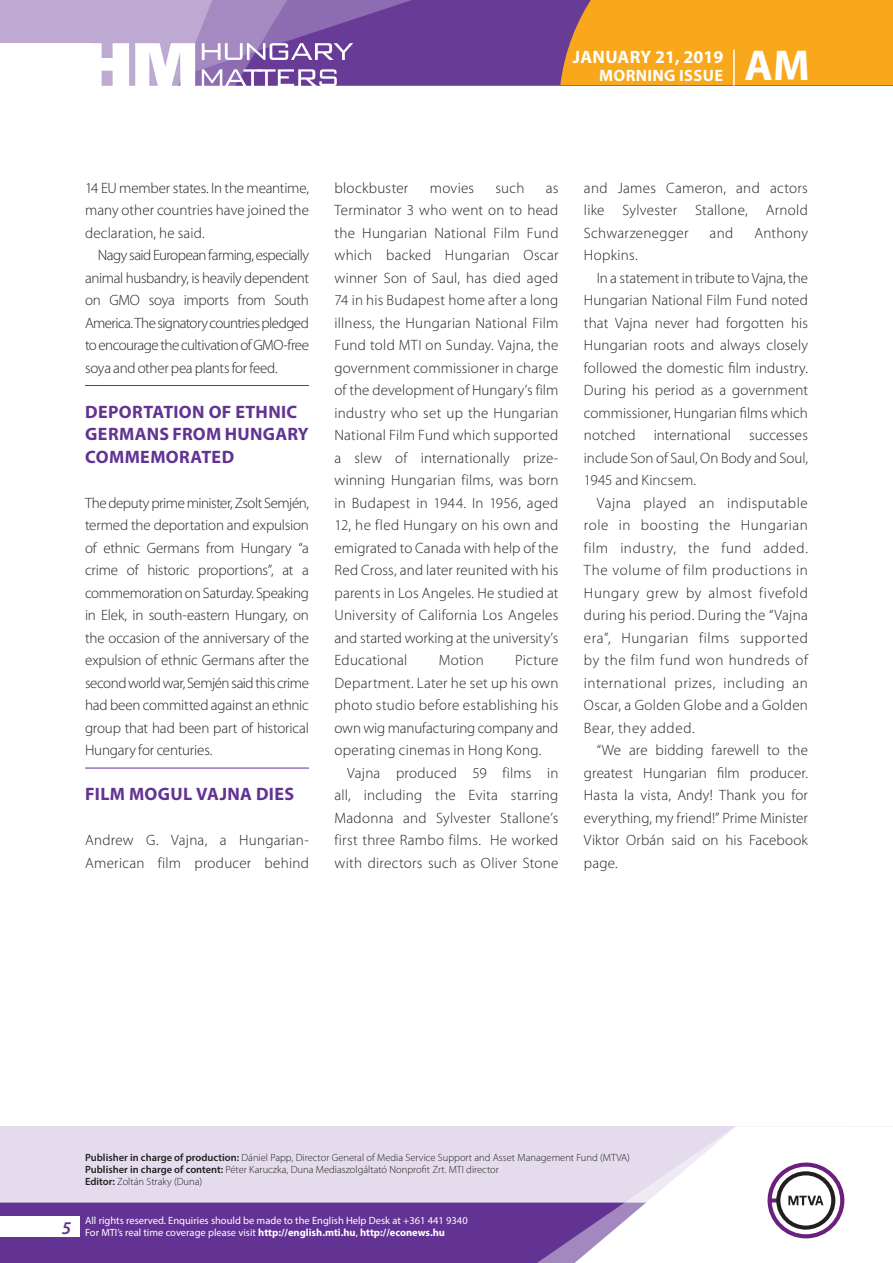
<style>
.page{position:relative;width:893px;height:1263px;background:#fff}
.page>*{position:absolute;margin:0;border:0;box-sizing:border-box;transform-origin:0 0}
.t1{font:700 43.35px "Myriad Pro";color:#fff}
.t2{font:700 18px/22.5px "Myriad Pro";letter-spacing:.02em;color:#623393}
.t3{font:700 18px "Myriad Pro";color:#fff}
.t4{font:700 16.5px "Myriad Pro";color:#fff}
.t5{font:300 15px/22.5px "Myriad Pro";letter-spacing:.01em;color:#231f20;text-align:justify}
.t6{font:300 15px "Myriad Pro";letter-spacing:.035em;color:#231f20}
.t7{font:300 15px "Myriad Pro";letter-spacing:.04em;color:#231f20}
.t8{font:300 15px "Myriad Pro";letter-spacing:-.01em;color:#231f20}
.t9{font:300 15px "Myriad Pro";letter-spacing:.045em;color:#231f20}
.t10{font:300 10.5px/12px "Myriad Pro";color:#231f20}
.t11{font:10.5px/12px "Myriad Pro";color:#fff}
.s1{font-weight:600}
.s2{font-weight:700}
</style>
<div class="page">
<div style="left:0;top:1126px;width:893px;height:137px;background:#e4dcec"></div>
<div style="left:0;top:1202px;width:506px;height:61px;background:#623393"></div>
<svg style="left:506px;top:1202px;width:69px;height:61px;fill:#623393"></svg>
<svg style="left:575px;top:1126px;width:318px;height:137px"></svg>
<div style="left:0;top:1216px;width:79px;height:20px;background:#fff"></div>
<div style="left:0;top:0;width:893px;height:85px;background:#683b97"></div>
<div style="left:560px;top:0;width:333px;height:85px;background:#f9a71b"></div>
<hr style="left:733px;top:49px;width:2px;height:37px;background:#fff">
<svg style="left:0;top:0;width:479px;height:86px"></svg>
<hr style="left:85px;top:385px;width:224px;height:1px;background:#623393">
<hr style="left:85px;top:768px;width:224px;height:1px;background:#623393">
<p class="t3" style="left:573px;top:45px;width:21px">JANUARY</p>
<p class="t3" style="left:655px;top:45px;width:70px">21, 2019</p>
<p class="t4" style="left:599px;top:65px;width:12px">MORNING</p>
<p class="t4" style="left:679px;top:65px;width:10px">ISSUE</p>
<h1 class="t1" style="left:745px;top:37px;width:67px">AM</h1>
<p class="t5" style="left:85px;top:176px;width:225px">14 EU member states. In the meantime, many other countries have joined the declaration, he said.</p>
<p class="t5" style="left:85px;top:244px;width:225px;text-indent:13px">Nagy said European farming, especially animal husbandry, is heavily dependent on GMO soya imports from South America. The signatory countries pledged to encourage the cultivation of GMO-free soya and other pea plants for feed.</p>
<p class="t2" style="left:85px;top:400px;width:225px">DEPORTATION OF ETHNIC<br>GERMANS FROM HUNGARY<br>COMMEMORATED</p>
<p class="t5" style="left:85px;top:491px;width:225px">The deputy prime minister, Zsolt Semjén, termed the deportation and expulsion of ethnic Germans from Hungary “a crime of historic proportions”, at a commemoration on Saturday. Speaking in Elek, in south-eastern Hungary, on the occasion of the anniversary of the expulsion of ethnic Germans after the second world war, Semjén said this crime had been committed against an ethnic group that had been part of historical Hungary for centuries.</p>
<p class="t2" style="left:85px;top:782px;width:210px">FILM MOGUL VAJNA DIES</p>
<p class="t5" style="left:85px;top:829px;width:225px">Andrew G. Vajna, a Hungarian-<br>American film producer behind</p>
<p class="t5" style="left:334px;top:176px;width:75px">blockbuster</p>
<p class="t5" style="left:430px;top:176px;width:46px">movies</p>
<p class="t5" style="left:496px;top:176px;width:30px">such</p>
<p class="t5" style="left:334px;top:176px;width:225px;text-indent:211px">as Terminator 3 who went on to head the Hungarian National Film Fund which backed Hungarian Oscar winner Son of Saul, has died aged 74 in his Budapest home after a long illness, the Hungarian National Film Fund told MTI on Sunday. Vajna, the government commissioner in charge of the development of Hungary’s film industry who set up the Hungarian National Film Fund which supported a slew of internationally prize&shy;winning Hungarian films, was born in Budapest in 1944. In 1956, aged 12, he fled Hungary on his own and emigrated to Canada with help of the Red Cross, and later reunited with his parents in Los Angeles. He studied at University of California Los Angeles and started working at the university’s Educational</p>
<p class="t5" style="left:334px;top:649px;width:225px;text-indent:181px">Picture Department. Later he set up his own photo studio before establishing his own wig manufacturing company and operating cinemas in Hong Kong.</p>
<p class="t5" style="left:334px;top:761px;width:225px;text-indent:13px">Vajna produced 59 films in all, including the Evita starring Madonna and Sylvester Stallone’s first three Rambo films. He worked with directors such as Oliver Stone</p>
<p class="t5" style="left:439px;top:649px;width:46px">Motion</p>
<p class="t5" style="left:584px;top:176px;width:225px">and James Cameron, and actors like Sylvester Stallone, Arnold Schwarzenegger</p>
<p class="t5" style="left:710px;top:221px;width:25px">and</p>
<p class="t5" style="left:754px;top:221px;width:55px">Anthony</p>
<p class="t5" style="left:584px;top:244px;width:55px">Hopkins.</p>
<p class="t8" style="left:597px;top:269px;width:213px">In a statement in tribute to Vajna, the</p>
<p class="t5" style="left:584px;top:289px;width:225px">Hungarian National Film Fund noted</p>
<p class="t5" style="left:584px;top:311px;width:225px">that Vajna never had forgotten his</p>
<p class="t5" style="left:584px;top:334px;width:225px">Hungarian roots and always closely</p>
<p class="t5" style="left:584px;top:356px;width:225px">followed the domestic film industry.</p>
<p class="t5" style="left:584px;top:379px;width:226px">During his period as a government</p>
<p class="t5" style="left:584px;top:401px;width:225px">commissioner, Hungarian films which</p>
<p class="t5" style="left:584px;top:424px;width:225px">notched international successes</p>
<p class="t5" style="left:584px;top:446px;width:225px">include Son of Saul, On Body and Soul,</p>
<p class="t5" style="left:584px;top:469px;width:114px">1945 and Kincsem.</p>
<p class="t6" style="left:597px;top:494px;width:213px">Vajna played an indisputable</p>
<p class="t7" style="left:584px;top:516px;width:225px">role in boosting the Hungarian</p>
<p class="t9" style="left:584px;top:539px;width:225px">film industry, the fund added.</p>
<p class="t7" style="left:584px;top:561px;width:225px">The volume of film productions in</p>
<p class="t6" style="left:584px;top:584px;width:225px">Hungary grew by almost fivefold</p>
<p class="t5" style="left:584px;top:604px;width:225px">during his period. During the “Vajna</p>
<p class="t6" style="left:584px;top:629px;width:225px">era”, Hungarian films supported</p>
<p class="t6" style="left:584px;top:651px;width:225px">by the film fund won hundreds of</p>
<p class="t6" style="left:584px;top:674px;width:225px">international prizes, including an</p>
<p class="t5" style="left:584px;top:694px;width:225px">Oscar, a Golden Globe and a Golden</p>
<p class="t7" style="left:584px;top:719px;width:112px">Bear, they added.</p>
<p class="t5" style="left:597px;top:739px;width:213px">“We are bidding farewell to the</p>
<p class="t5" style="left:584px;top:761px;width:225px">greatest Hungarian film producer.</p>
<p class="t5" style="left:584px;top:784px;width:225px">Hasta la vista, Andy! Thank you for</p>
<p class="t5" style="left:584px;top:806px;width:225px">everything, my friend!” Prime Minister</p>
<p class="t5" style="left:584px;top:829px;width:225px">Viktor Orbán said on his Facebook</p>
<p class="t5" style="left:584px;top:851px;width:35px">page.</p>
<p class="t10" style="left:85px;top:1151px;width:546px"><span class="s1">Publisher in charge of production:</span> Dániel Papp, Director General of Media Service Support and Asset Management Fund (MTVA)<br><span class="s1">Publisher in charge of content:</span> Péter Karuczka, Duna Mediaszolgáltató Nonprofit Zrt. MTI director<br><span class="s1">Editor:</span> Zoltán Straky (Duna)</p>
<p class="t11" style="left:62px;top:1214px;width:407px;text-indent:23px">All rights reserved. Enquiries should be made to the English Help Desk at +361 441 9340<br><sup>5</sup> For MTI’s real time coverage please visit <span class="s2">HTTP://ENGLISH.MTI.HU</span>, <span class="s2">HTTP://ECONEWS.HU</span></p>
</div>
